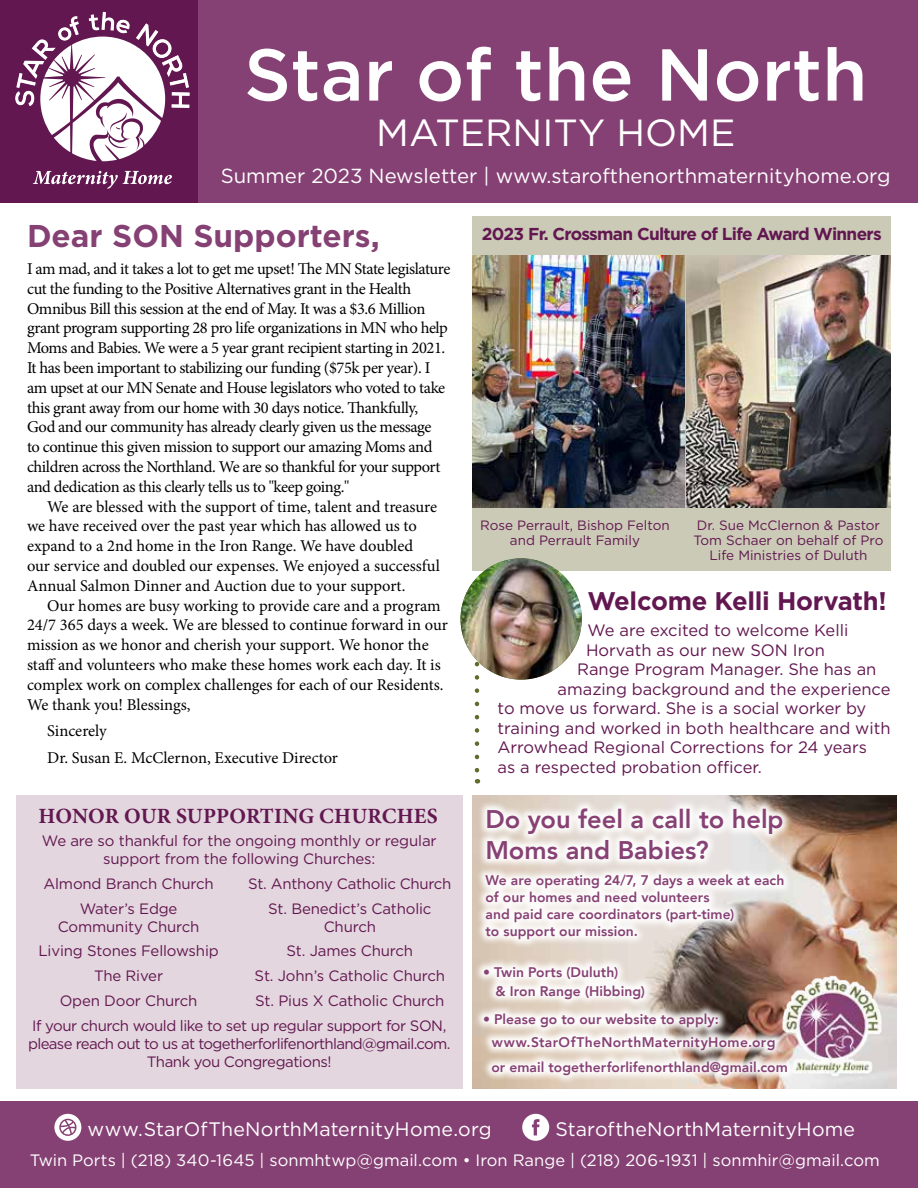
<style>
.page{position:relative;width:918px;height:1188px;background:#fff}
.page>*{position:absolute;margin:0;border:0;box-sizing:border-box;transform-origin:0 0}
.t1{font:500 73.35px "Gotham";color:#fff}
.t2{font:37.8px "Gotham";color:#fff}
.t3{font:700 31.5px "Gotham";color:#864174}
.t4{font:800 25.5px/30.6px "Avenir";color:#874174}
.t5{font:700 25.5px "Gotham";letter-spacing:-.01em;color:#621750}
.t6{font:700 21.75px "Minion Pro";letter-spacing:.005em;color:#621750}
.t7{font:20.4px "Gotham";color:#fff}
.t8{font:19.5px "Gotham";letter-spacing:.01em;color:#fff}
.t9{font:700 17.25px "Gotham";letter-spacing:-.04em;color:#621750}
.t10{font:16.5px/19.8px "Minion Pro";letter-spacing:-.02em;color:#000}
.t11{font:16.5px "Gotham";color:#621750}
.t12{font:16.5px "Gotham";letter-spacing:.005em;color:#fff}
.t13{font:16.5px/26.5px "Minion Pro";color:#000}
.t14{font:15px/24.8px "Gotham";letter-spacing:-.01em;color:#621750;text-align:center}
.t15{font:15px/18px "Gotham";letter-spacing:-.045em;color:#621750;text-align:center}
.t16{font:15px "Gotham";letter-spacing:-.03em;color:#621750}
.t17{font:800 13.95px/16.6px "Avenir";letter-spacing:.005em;color:#874174}
.t18{font:13.5px/15px "Gotham";color:#621750;text-align:center}
</style>
<div class="page">
<div style="left:472px;top:216px;width:419px;height:355px;background:#cacab6"></div>
<div style="left:190px;top:0;width:728px;height:202px;background:#864174"></div>
<div style="left:0;top:0;width:198px;height:202px;background:#621750"></div>
<div style="left:0;top:1101px;width:918px;height:87px;background:#864174"></div>
<div style="left:54px;top:1114px;width:27px;height:27px;background:#fff;border-radius:14px"></div>
<svg style="left:59px;top:1119px;width:18px;height:17px"></svg>
<div style="left:522px;top:1114px;width:27px;height:27px;background:#fff;border-radius:14px"></div>
<svg style="left:532px;top:1119px;width:7px;height:16px"></svg>
<svg style="left:33px;top:171px;width:139px;height:18px"></svg>
<svg style="left:15px;top:12px;width:175px;height:149px"></svg>
<img style="left:473px;top:795px;width:424px;height:293px">
<div style="left:476px;top:799px;width:317px;height:150px;background:#fff;opacity:.96"></div>
<div style="left:474px;top:957px;width:323px;height:128px;background:#fff;opacity:.96"></div>
<img style="left:776px;top:970px;width:111px;height:111px">
<img style="left:472px;top:255px;width:213px;height:252px">
<img style="left:686px;top:255px;width:205px;height:252px">
<div style="left:16px;top:795px;width:446px;height:293px;background:#e3d6de"></div>
<svg style="left:475px;top:662px;width:4px;height:122px"></svg>
<img style="left:460px;top:558px;width:122px;height:122px;border-radius:61px">
<h1 class="t1" style="left:244px;top:27px;width:625px">Star of the North</h1>
<h2 class="t2" style="left:376px;top:108px;width:361px">MATERNITY HOME</h2>
<p class="t7" style="left:221px;top:163px;width:671px">Summer 2023 Newsletter | www.starofthenorthmaternityhome.org</p>
<h3 class="t3" style="left:27px;top:215px;width:354px">Dear SON Supporters,</h3>
<p class="t10" style="left:27px;top:259px;width:425px">I am mad, and it takes a lot to get me upset! The MN State legislature cut the funding to the Positive Alternatives grant in the Health Omnibus Bill this session at the end of May. It was a $3.6 Million grant program supporting 28 pro life organizations in MN who help Moms and Babies. We were a 5 year grant recipient starting in 2021.<br>It has been important to stabilizing our funding ($75k per year). I am upset at our MN Senate and House legislators who voted to take this grant away from our home with 30 days notice. Thankfully, God and our community has already clearly given us the message<br>to continue this given mission to support our amazing Moms and children across the Northland. We are so thankful for your support and dedication as this clearly tells us to "keep going."</p>
<p class="t10" style="left:27px;top:496px;width:414px;text-indent:20px">We are blessed with the support of time, talent and treasure we have received over the past year which has allowed us to expand to a 2nd home in the Iron Range. We have doubled our service and doubled our expenses. We enjoyed a successful Annual Salmon Dinner and Auction due to your support.</p>
<p class="t10" style="left:27px;top:595px;width:422px;text-indent:20px">Our homes are busy working to provide care and a program 24/7 365 days a week. We are blessed to continue forward in our mission as we honor and cherish your support. We honor the staff and volunteers who make these homes work each day. It is complex work on complex challenges for each of our Residents.<br>We thank you! Blessings,</p>
<p class="t13" style="left:47px;top:718px;width:292px">Sincerely<br>Dr. Susan E. McClernon, Executive Director</p>
<h3 class="t6" style="left:38px;top:800px;width:401px">HONOR OUR SUPPORTING CHURCHES</h3>
<p class="t14" style="left:42px;top:832px;width:396px;line-height:18px">We are so thankful for the ongoing monthly or regular support from the following Churches:</p>
<p class="t14" style="left:43px;top:871px;width:172px">Almond Branch Church<br>Water’s Edge</p>
<p class="t14" style="left:38px;top:914px;width:182px">Community Church<br>Living Stones Fellowship<br>The River<br>Open Door Church</p>
<p class="t14" style="left:248px;top:871px;width:205px">St. Anthony Catholic Church<br>St. Benedict’s Catholic</p>
<p class="t14" style="left:324px;top:914px;width:54px">Church</p>
<p class="t14" style="left:287px;top:938px;width:128px">St. James Church</p>
<p class="t14" style="left:255px;top:963px;width:192px">St. John’s Catholic Church</p>
<p class="t14" style="left:255px;top:988px;width:191px">St. Pius X Catholic Church</p>
<p class="t16" style="left:32px;top:1016px;width:416px">If your church would like to set up regular support for SON,</p>
<p class="t15" style="left:28px;top:1034px;width:424px">please reach out to us at togetherforlifenorthland@gmail.com.<br>Thank you Congregations!</p>
<p class="t9" style="left:482px;top:223px;width:402px">2023 Fr. Crossman Culture of Life Award Winners</p>
<p class="t18" style="left:480px;top:517px;width:191px">Rose Perrault, Bishop Felton and Perrault Family</p>
<p class="t18" style="left:694px;top:517px;width:191px">Dr. Sue McClernon &amp; Pastor<br>Tom Schaer on behalf of Pro<br>Life Ministries of Duluth</p>
<h3 class="t5" style="left:588px;top:584px;width:301px">Welcome Kelli Horvath!</h3>
<p class="t11" style="left:588px;top:620px;width:262px">We are excited to welcome Kelli</p>
<p class="t11" style="left:586px;top:639px;width:240px">Horvath as our new SON Iron</p>
<p class="t11" style="left:577px;top:659px;width:301px">Range Program Manager. She has an</p>
<p class="t11" style="left:558px;top:678px;width:335px">amazing background and the experience</p>
<p class="t11" style="left:498px;top:698px;width:370px">to move us forward. She is a social worker by</p>
<p class="t11" style="left:498px;top:717px;width:394px">training and worked in both healthcare and with</p>
<p class="t11" style="left:498px;top:737px;width:371px">Arrowhead Regional Corrections for 24 years</p>
<p class="t11" style="left:498px;top:756px;width:266px">as a respected probation officer.</p>
<h3 class="t4" style="left:485px;top:804px;width:300px">Do you feel a call to help<br>Moms and Babies?</h3>
<p class="t17" style="left:485px;top:872px;width:300px">We are operating 24/7, 7 days a week at each of our homes and need volunteers<br>and paid care coordinators (part-time)<br>to support our mission.</p>
<p class="t17" style="left:495px;top:963px;width:151px;line-height:18.6px;text-indent:-12px">• Twin Ports (Duluth)<br>&amp; Iron Range (Hibbing)</p>
<p class="t17" style="left:492px;top:1008px;width:285px;line-height:22.6px;text-indent:-9px">• Please go to our website to apply: www.StarOfTheNorthMaternityHome.org</p>
<p class="t17" style="left:491px;top:1058px;width:298px">or email togetherforlifenorthland@gmail.com</p>
<p class="t8" style="left:88px;top:1117px;width:406px">www.StarOfTheNorthMaternityHome.org</p>
<p class="t8" style="left:555px;top:1117px;width:301px">StaroftheNorthMaternityHome</p>
<p class="t12" style="left:30px;top:1150px;width:852px">Twin Ports | (218) 340-1645 | sonmhtwp@gmail.com • Iron Range | (218) 206-1931 | sonmhir@gmail.com</p>
</div>
